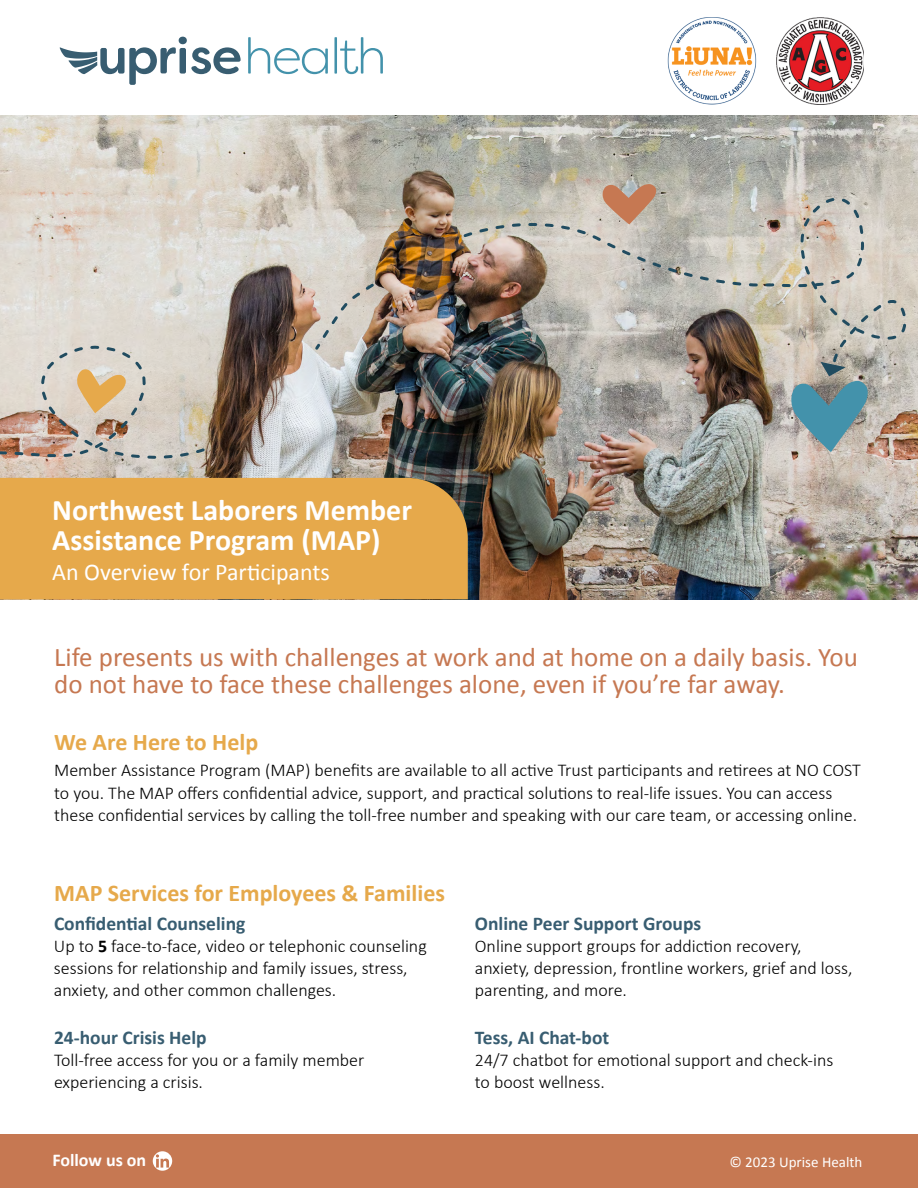
<style>
.page{position:relative;width:918px;height:1188px;background:#fff}
.page>*{position:absolute;margin:0;border:0;box-sizing:border-box;transform-origin:0 0}
.t1{font:700 30px/30px "Calibri";color:#fff}
.t2{font:27px/27px "Calibri";color:#c67852}
.t3{font:700 24px "Calibri";color:#e6a94b}
.t4{font:24px "Calibri";color:#fff}
.t5{font:700 19.5px "Calibri";color:#385d71}
.t6{font:300 18px/22px "Calibri";color:#000}
.t7{font:700 18px "Calibri";color:#fff}
.t8{font:15px "Calibri";color:#fff}
.s1{font-weight:700}
</style>
<div class="page">
<svg style="left:248px;top:37px;width:80px;height:37px"></svg>
<svg style="left:334px;top:37px;width:49px;height:37px"></svg>
<svg style="left:60px;top:37px;width:181px;height:48px"></svg>
<img style="left:0;top:116px;width:918px;height:483px">
<svg style="left:602px;top:184px;width:55px;height:5px"></svg>
<svg style="left:0;top:340px;width:207px;height:131px"></svg>
<svg style="left:313px;top:281px;width:63px;height:71px"></svg>
<img style="left:461px;top:189px;width:450px;height:181px">
<svg style="left:790px;top:361px;width:79px;height:91px"></svg>
<div style="left:0;top:478px;width:468px;height:121px;background:#e6a94b"></div>
<div style="left:0;top:1134px;width:918px;height:54px;background:#c67852"></div>
<svg style="left:153px;top:1151px;width:19px;height:20px"></svg>
<img style="left:777px;top:17px;width:87px;height:87px">
<img style="left:667px;top:17px;width:90px;height:87px">
<h1 class="t1" style="left:52px;top:494px;width:361px">Northwest Laborers Member<br>Assistance Program (MAP)</h1>
<h3 class="t4" style="left:52px;top:555px;width:279px">An Overview for Participants</h3>
<h2 class="t2" style="left:54px;top:642px;width:805px">Life presents us with challenges at work and at home on a daily basis. You do not have to face these challenges alone, even if you’re far away.</h2>
<h3 class="t3" style="left:54px;top:725px;width:206px">We Are Here to Help</h3>
<p class="t6" style="left:54px;top:759px;width:808px">Member Assistance Program (MAP) benefits are available to all active Trust participants and retirees at NO COST to you. The MAP offers confidential advice, support, and practical solutions to real-life issues. You can access these confidential services by calling the toll-free number and speaking with our care team, or accessing online.</p>
<h3 class="t3" style="left:54px;top:876px;width:392px">MAP Services for Employees &amp; Families</h3>
<p class="t5" style="left:54px;top:909px;width:193px">Confidential Counseling</p>
<p class="t6" style="left:54px;top:935px;width:374px">Up to <span class="s1">5</span> face-to-face, video or telephonic counseling sessions for relationship and family issues, stress, anxiety, and other common challenges.</p>
<p class="t5" style="left:54px;top:1023px;width:154px">24-hour Crisis Help</p>
<p class="t6" style="left:54px;top:1049px;width:312px">Toll-free access for you or a family member experiencing a crisis.</p>
<p class="t5" style="left:475px;top:909px;width:228px">Online Peer Support Groups</p>
<p class="t6" style="left:475px;top:935px;width:379px">Online support groups for addiction recovery, anxiety, depression, frontline workers, grief and loss, parenting, and more.</p>
<p class="t5" style="left:475px;top:1023px;width:136px">Tess, AI Chat-bot</p>
<p class="t6" style="left:475px;top:1048px;width:360px">24/7 chatbot for emotional support and check-ins to boost wellness.</p>
<p class="t7" style="left:52px;top:1147px;width:95px">Follow us on</p>
<p class="t8" style="left:729px;top:1151px;width:134px">© 2023 Uprise Health</p>
</div>
